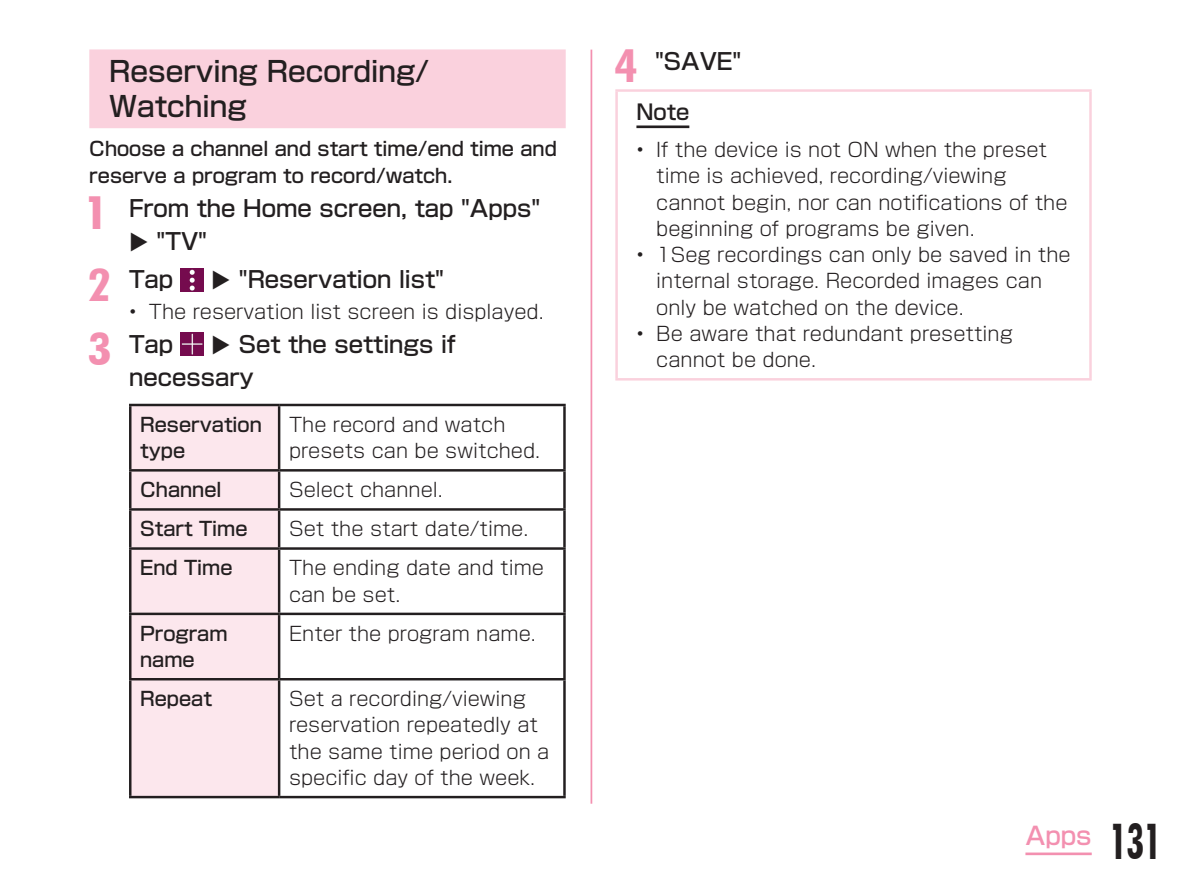
<style>
.page{position:relative;width:1191px;height:893px;background:#fff}
.page>*{position:absolute;margin:0;border:0;box-sizing:border-box;transform-origin:0 0}
.t1{font:700 condensed 49px "Futura BT";color:#231f20;scale:.8 1}
.t2{font:500 28px/35px "Shin Go Pro";color:#231f20}
.t3{font:500 24.5px "Shin Go Pro";color:#f390b0}
.t4{font:500 22.75px/38.9px "Shin Go Pro";color:#231f20}
.t5{font:500 21px "Shin Go Pro";color:#231f20}
.t6{font:300 19.25px/26.2px "Shin Go Pro";color:#231f20}
.t7{font:500 19.25px/26.2px "Shin Go Pro";color:#231f20}
.s1{font-family:"LG Step";font-weight:400;font-size:45.5px;color:#f390b0}
</style>
<div class="page">
<div style="left:89px;top:49px;width:477px;height:79px;background:#fad1dd"></div>
<img style="left:181px;top:268px;width:23px;height:23px">
<img style="left:181px;top:333px;width:23px;height:23px">
<div style="left:131px;top:406px;width:147px;height:390px;background:#fce7ed"></div>
<hr style="left:279px;top:404px;width:287px;height:2px;background:#231f20">
<hr style="left:563px;top:406px;width:3px;height:63px;background:#231f20">
<hr style="left:279px;top:469px;width:287px;height:3px;background:#231f20">
<hr style="left:563px;top:472px;width:3px;height:36px;background:#231f20">
<hr style="left:279px;top:508px;width:287px;height:3px;background:#231f20">
<hr style="left:563px;top:511px;width:3px;height:36px;background:#231f20">
<hr style="left:279px;top:547px;width:287px;height:3px;background:#231f20">
<hr style="left:563px;top:550px;width:3px;height:63px;background:#231f20">
<hr style="left:279px;top:613px;width:287px;height:2px;background:#231f20">
<hr style="left:563px;top:615px;width:3px;height:63px;background:#231f20">
<hr style="left:279px;top:678px;width:287px;height:2px;background:#231f20">
<hr style="left:563px;top:680px;width:3px;height:116px;background:#231f20">
<hr style="left:279px;top:796px;width:287px;height:2px;background:#231f20">
<hr style="left:129px;top:404px;width:150px;height:2px;background:#231f20">
<hr style="left:129px;top:406px;width:2px;height:63px;background:#231f20">
<hr style="left:278px;top:406px;width:2px;height:63px;background:#231f20">
<hr style="left:129px;top:472px;width:2px;height:36px;background:#231f20">
<hr style="left:278px;top:472px;width:2px;height:36px;background:#231f20">
<hr style="left:129px;top:511px;width:2px;height:36px;background:#231f20">
<hr style="left:278px;top:511px;width:2px;height:36px;background:#231f20">
<hr style="left:129px;top:547px;width:150px;height:3px;background:#231f20">
<hr style="left:129px;top:550px;width:2px;height:63px;background:#231f20">
<hr style="left:278px;top:550px;width:2px;height:63px;background:#231f20">
<hr style="left:129px;top:613px;width:150px;height:2px;background:#231f20">
<hr style="left:129px;top:615px;width:2px;height:63px;background:#231f20">
<hr style="left:278px;top:615px;width:2px;height:63px;background:#231f20">
<hr style="left:129px;top:678px;width:150px;height:2px;background:#231f20">
<hr style="left:129px;top:680px;width:2px;height:116px;background:#231f20">
<hr style="left:278px;top:680px;width:2px;height:116px;background:#231f20">
<hr style="left:129px;top:796px;width:150px;height:2px;background:#231f20">
<hr style="left:129px;top:469px;width:150px;height:3px;background:#231f20">
<hr style="left:129px;top:508px;width:150px;height:3px;background:#231f20">
<hr style="left:615px;top:89px;width:476px;height:3px;background:#fad1dd">
<hr style="left:615px;top:92px;width:3px;height:286px;background:#fad1dd">
<hr style="left:1089px;top:92px;width:2px;height:286px;background:#fad1dd">
<hr style="left:615px;top:378px;width:476px;height:3px;background:#fad1dd">
<hr style="left:636px;top:125px;width:53px;height:3px;background:#231f20">
<hr style="left:590px;top:50px;width:2px;height:754px;background:#f390b0">
<hr style="left:1025px;top:852px;width:66px;height:3px;background:#f390b0">
<h2 class="t2" style="left:109px;top:51px;width:321px">Reserving Recording/<br>Watching</h2>
<p class="t7" style="left:89px;top:134px;width:469px">Choose a channel and start time/end time and reserve a program to record/watch.</p>
<p class="t4" style="left:89px;top:186px;width:452px"><span class="s1">a</span> From the Home screen, tap "Apps"</p>
<p class="t4" style="left:89px;top:219px;width:119px;text-indent:40px">◆ "TV" <span class="s1">b</span> Tap</p>
<p class="t4" style="left:211px;top:258px;width:234px">◆ "Reservation list"</p>
<p class="t6" style="left:129px;top:296px;width:416px">• The reservation list screen is displayed.</p>
<p class="t4" style="left:89px;top:322px;width:85px"><span class="s1">c</span> Tap</p>
<p class="t4" style="left:129px;top:325px;width:328px;line-height:33.2px;text-indent:82px">◆ Set the settings if necessary</p>
<p class="t7" style="left:140px;top:409px;width:123px">Reservation type</p>
<p class="t6" style="left:289px;top:409px;width:253px">The record and watch presets can be switched.</p>
<p class="t7" style="left:140px;top:474px;width:83px">Channel</p>
<p class="t6" style="left:289px;top:474px;width:155px">Select channel.</p>
<p class="t7" style="left:140px;top:514px;width:109px">Start Time</p>
<p class="t6" style="left:289px;top:513px;width:241px">Set the start date/time.</p>
<p class="t7" style="left:140px;top:553px;width:94px">End Time</p>
<p class="t6" style="left:289px;top:553px;width:256px">The ending date and time can be set.</p>
<p class="t7" style="left:140px;top:618px;width:89px">Program name</p>
<p class="t6" style="left:289px;top:618px;width:248px">Enter the program name.</p>
<p class="t7" style="left:140px;top:683px;width:73px">Repeat</p>
<p class="t6" style="left:289px;top:683px;width:262px">Set a recording/viewing reservation repeatedly at the same time period on a specific day of the week.</p>
<p class="t4" style="left:615px;top:39px;width:128px"><span class="s1">d</span> "SAVE"</p>
<p class="t5" style="left:636px;top:95px;width:54px">Note</p>
<p class="t6" style="left:656px;top:134px;width:413px;text-indent:-20px">• If the device is not ON when the preset time is achieved, recording/viewing cannot begin, nor can notifications of the beginning of programs be given.</p>
<p class="t6" style="left:656px;top:239px;width:416px;text-indent:-20px">• 1Seg recordings can only be saved in the internal storage. Recorded images can only be watched on the device.</p>
<p class="t6" style="left:656px;top:318px;width:358px;text-indent:-20px">• Be aware that redundant presetting cannot be done.</p>
<p class="t3" style="left:1025px;top:816px;width:68px">Apps</p>
<h1 class="t1" style="left:1109px;top:811px;width:66px">131</h1>
</div>
